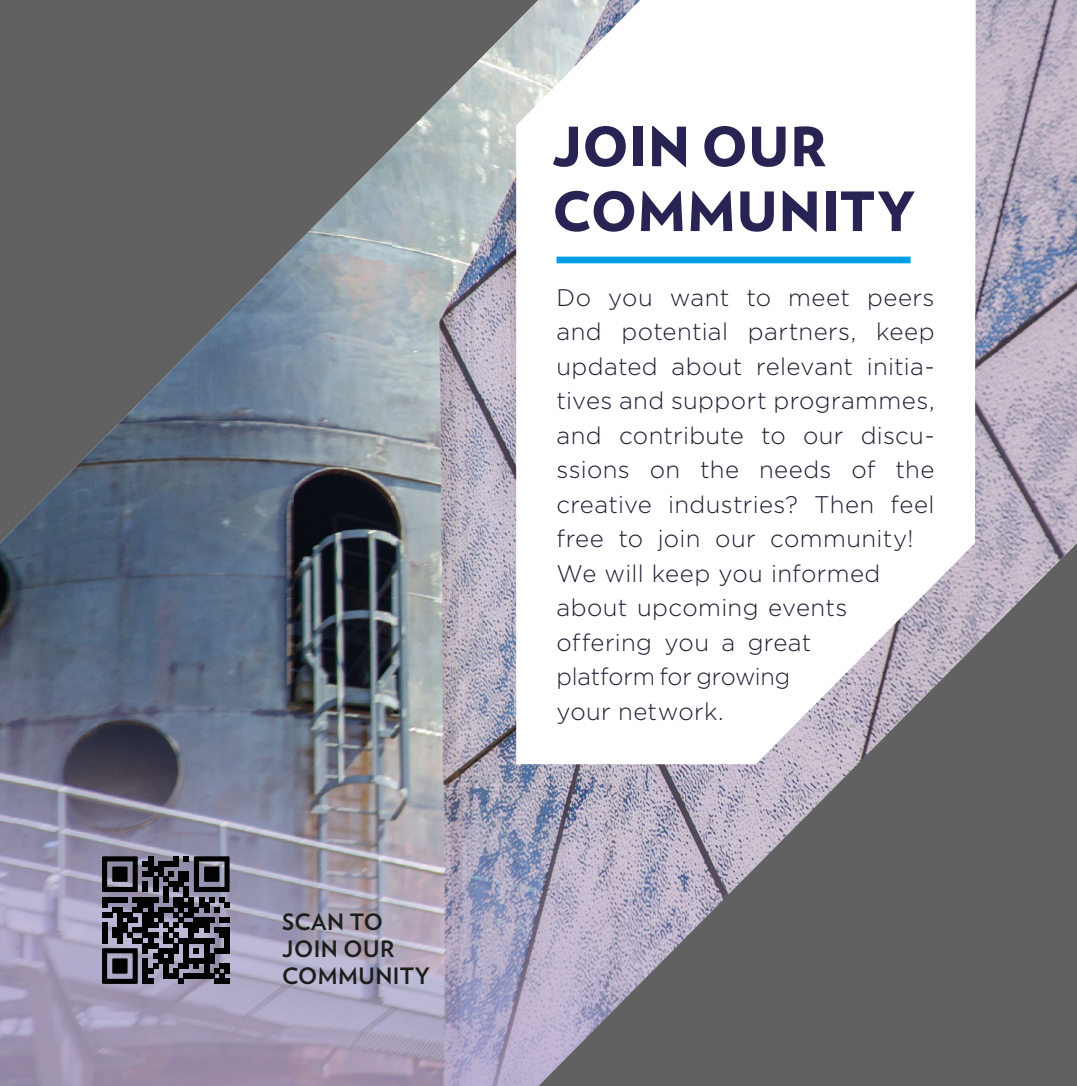
<style>
.page{position:relative;width:1077px;height:1086px;background:#fff}
.page>*{position:absolute;margin:0;border:0;box-sizing:border-box;transform-origin:0 0}
.t1{font:900 54px/64.8px "Verlag";letter-spacing:.005em;color:#272453}
.t2{font:300 24px/34.5px "Gotham";letter-spacing:.015em;color:#1e1d32}
.t3{font:700 22.5px/27px "Verlag";letter-spacing:.02em;color:#1d1d1b}
</style>
<div class="page">
<div style="left:0;top:0;width:391px;height:444px;background:#626162"></div>
<div style="left:686px;top:634px;width:391px;height:452px;background:#626162"></div>
<img style="left:391px;top:0;width:392px;height:789px">
<img style="left:976px;top:0;width:101px;height:592px">
<img style="left:293px;top:148px;width:99px;height:938px">
<img style="left:195px;top:247px;width:99px;height:839px">
<img style="left:97px;top:345px;width:99px;height:741px">
<img style="left:0;top:444px;width:98px;height:642px">
<img style="left:783px;top:592px;width:197px;height:198px">
<img style="left:979px;top:592px;width:49px;height:49px">
<img style="left:391px;top:789px;width:295px;height:297px">
<img style="left:685px;top:789px;width:146px;height:100px">
<img style="left:435px;top:0;width:81px;height:104px">
<img style="left:332px;top:103px;width:104px;height:105px">
<img style="left:229px;top:207px;width:104px;height:105px">
<img style="left:126px;top:311px;width:103px;height:105px">
<img style="left:23px;top:415px;width:103px;height:104px">
<img style="left:987px;top:543px;width:90px;height:91px">
<img style="left:976px;top:633px;width:12px;height:92px">
<img style="left:806px;top:764px;width:91px;height:52px">
<img style="left:625px;top:814px;width:182px;height:182px">
<img style="left:536px;top:995px;width:90px;height:91px">
<svg style="left:516px;top:0;width:460px;height:764px"></svg>
<div style="left:557px;top:257px;width:354px;height:6px;background:#009fe3"></div>
<svg style="left:102px;top:856px;width:128px;height:128px;background:#45434f"></svg>
<p class="t3" style="left:282px;top:907px;width:149px">SCAN TO<br>JOIN OUR<br>COMMUNITY</p>
<h1 class="t1" style="left:552px;top:111px;width:365px">JOIN OUR<br>COMMUNITY</h1>
<p class="t2" style="left:556px;top:279px;width:380px">Do you want to meet peers and potential partners, keep updated about relevant initia&shy;tives and support programmes, and contribute to our discu&shy;ssions on the needs of the creative industries? Then feel free to join our community!<br>We will keep you informed about upcoming events offering you a great<br>platform for growing<br>your network.</p>
</div>
